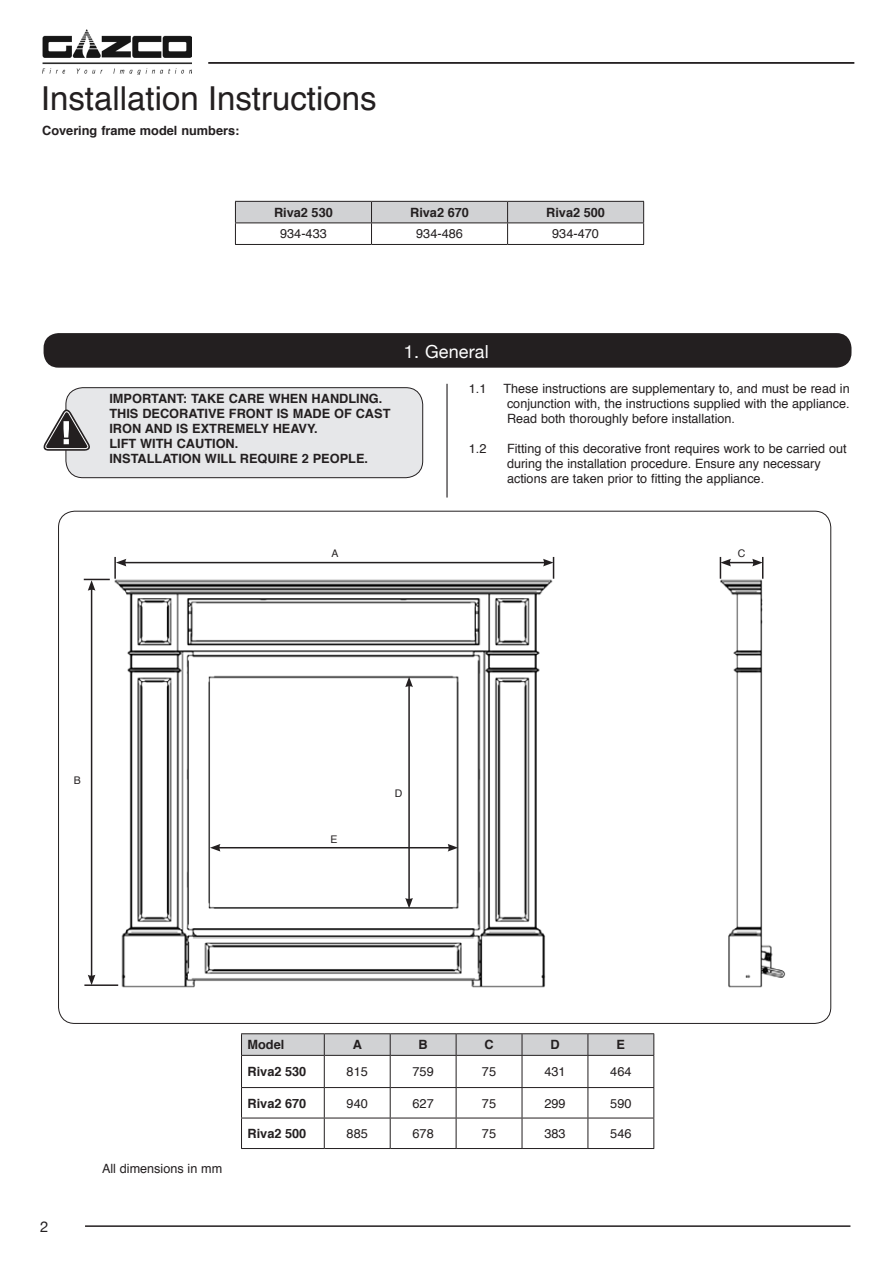
<style>
.page{position:relative;width:893px;height:1263px;background:#fff}
.page>*{position:absolute;margin:0;border:0;box-sizing:border-box;transform-origin:0 0}
.t1{font:33px "Helvetica";color:#231f20}
.Sub_heading{font:18px "Helvetica Neue";letter-spacing:.01em;color:#fff}
.t2{font:15px "Helvetica Neue";color:#231f20}
.Body_copy{font:12.75px/15px "Helvetica";color:#231f20;text-align:justify}
.Page_Heading{font:700 12.75px/15px "Helvetica";color:#231f20}
.Body_copy-2{font:10.5px "Helvetica";color:#231f20}
</style>
<div class="page">
<hr style="left:85px;top:1225px;width:765px;height:2px;background:#231f20">
<hr style="left:208px;top:62px;width:646px;height:2px;background:#231f20">
<img style="left:43px;top:29px;width:149px;height:46px">
<img style="left:60px;top:556px;width:771px;height:467px">
<div style="left:66px;top:388px;width:357px;height:90px;background:#e6e7e9;border-radius:17px"></div>
<div style="left:66px;top:387px;width:357px;height:91px;border:1px solid #231f20;border-radius:17px"></div>
<svg style="left:43px;top:405px;width:47px;height:46px"></svg>
<div style="left:44px;top:333px;width:807px;height:35px;background:#231f20;border-radius:15px"></div>
<hr style="left:241px;top:1033px;width:83px;height:1px;background:#231f20">
<hr style="left:324px;top:1033px;width:66px;height:1px;background:#231f20">
<hr style="left:390px;top:1033px;width:66px;height:1px;background:#231f20">
<hr style="left:456px;top:1033px;width:66px;height:1px;background:#231f20">
<hr style="left:522px;top:1033px;width:66px;height:1px;background:#231f20">
<hr style="left:588px;top:1033px;width:66px;height:1px;background:#231f20">
<svg style="left:241px;top:1034px;width:413px;height:21px;background:#cacbcd"></svg>
<hr style="left:241px;top:1055px;width:83px;height:1px;background:#231f20">
<hr style="left:241px;top:1056px;width:1px;height:31px;background:#231f20">
<hr style="left:324px;top:1055px;width:66px;height:1px;background:#231f20">
<hr style="left:324px;top:1056px;width:1px;height:31px;background:#231f20">
<hr style="left:390px;top:1055px;width:66px;height:1px;background:#231f20">
<hr style="left:390px;top:1056px;width:1px;height:31px;background:#231f20">
<hr style="left:456px;top:1055px;width:66px;height:1px;background:#231f20">
<hr style="left:456px;top:1056px;width:1px;height:31px;background:#231f20">
<hr style="left:522px;top:1055px;width:66px;height:1px;background:#231f20">
<hr style="left:522px;top:1056px;width:1px;height:31px;background:#231f20">
<hr style="left:588px;top:1055px;width:66px;height:1px;background:#231f20">
<hr style="left:588px;top:1056px;width:1px;height:31px;background:#231f20">
<hr style="left:653px;top:1056px;width:1px;height:31px;background:#231f20">
<hr style="left:241px;top:1087px;width:83px;height:1px;background:#231f20">
<hr style="left:241px;top:1088px;width:1px;height:30px;background:#231f20">
<hr style="left:324px;top:1087px;width:66px;height:1px;background:#231f20">
<hr style="left:324px;top:1088px;width:1px;height:30px;background:#231f20">
<hr style="left:390px;top:1087px;width:66px;height:1px;background:#231f20">
<hr style="left:390px;top:1088px;width:1px;height:30px;background:#231f20">
<hr style="left:456px;top:1087px;width:66px;height:1px;background:#231f20">
<hr style="left:456px;top:1088px;width:1px;height:30px;background:#231f20">
<hr style="left:522px;top:1087px;width:66px;height:1px;background:#231f20">
<hr style="left:522px;top:1088px;width:1px;height:30px;background:#231f20">
<hr style="left:588px;top:1087px;width:66px;height:1px;background:#231f20">
<hr style="left:588px;top:1088px;width:1px;height:30px;background:#231f20">
<hr style="left:653px;top:1088px;width:1px;height:30px;background:#231f20">
<hr style="left:241px;top:1118px;width:83px;height:1px;background:#231f20">
<hr style="left:241px;top:1118px;width:1px;height:30px;background:#231f20">
<hr style="left:324px;top:1118px;width:66px;height:1px;background:#231f20">
<hr style="left:324px;top:1118px;width:1px;height:30px;background:#231f20">
<hr style="left:390px;top:1118px;width:66px;height:1px;background:#231f20">
<hr style="left:390px;top:1118px;width:1px;height:30px;background:#231f20">
<hr style="left:456px;top:1118px;width:66px;height:1px;background:#231f20">
<hr style="left:456px;top:1118px;width:1px;height:30px;background:#231f20">
<hr style="left:522px;top:1118px;width:66px;height:1px;background:#231f20">
<hr style="left:522px;top:1118px;width:1px;height:30px;background:#231f20">
<hr style="left:588px;top:1118px;width:66px;height:1px;background:#231f20">
<hr style="left:588px;top:1118px;width:1px;height:30px;background:#231f20">
<hr style="left:653px;top:1118px;width:1px;height:30px;background:#231f20">
<hr style="left:241px;top:1148px;width:83px;height:1px;background:#231f20">
<hr style="left:324px;top:1148px;width:66px;height:1px;background:#231f20">
<hr style="left:390px;top:1148px;width:66px;height:1px;background:#231f20">
<hr style="left:456px;top:1148px;width:66px;height:1px;background:#231f20">
<hr style="left:522px;top:1148px;width:66px;height:1px;background:#231f20">
<hr style="left:588px;top:1148px;width:66px;height:1px;background:#231f20">
<hr style="left:446px;top:384px;width:2px;height:113px;background:#231f20">
<hr style="left:114px;top:557px;width:2px;height:22px;background:#231f20">
<hr style="left:124px;top:562px;width:421px;height:1px;background:#231f20">
<svg style="left:543px;top:557px;width:11px;height:22px"></svg>
<svg style="left:116px;top:559px;width:10px;height:7px"></svg>
<hr style="left:218px;top:847px;width:232px;height:1px;background:#231f20">
<svg style="left:448px;top:844px;width:10px;height:7px"></svg>
<svg style="left:210px;top:844px;width:10px;height:7px"></svg>
<svg style="left:720px;top:557px;width:43px;height:22px"></svg>
<hr style="left:84px;top:984px;width:34px;height:2px;background:#231f20">
<hr style="left:91px;top:588px;width:1px;height:389px;background:#231f20">
<svg style="left:84px;top:579px;width:26px;height:12px"></svg>
<svg style="left:88px;top:975px;width:7px;height:10px"></svg>
<hr style="left:408px;top:685px;width:2px;height:215px;background:#231f20">
<svg style="left:405px;top:677px;width:8px;height:10px"></svg>
<svg style="left:405px;top:898px;width:8px;height:10px"></svg>
<svg style="left:235px;top:201px;width:409px;height:43px"></svg>
<hr style="left:235px;top:244px;width:136px;height:1px;background:#231f20">
<hr style="left:371px;top:244px;width:137px;height:1px;background:#231f20">
<hr style="left:508px;top:244px;width:136px;height:1px;background:#231f20">
<p class="t1" style="left:41px;top:73px;width:337px">Installation Instructions</p>
<p class="Page_Heading" style="left:42px;top:123px;width:199px">Covering frame model numbers:</p>
<p class="Page_Heading" style="left:274px;top:205px;width:60px">Riva2 530</p>
<p class="Page_Heading" style="left:410px;top:205px;width:60px">Riva2 670</p>
<p class="Page_Heading" style="left:546px;top:205px;width:60px">Riva2 500</p>
<p class="Body_copy" style="left:280px;top:227px;width:48px">934-433</p>
<p class="Body_copy" style="left:416px;top:227px;width:48px">934-486</p>
<p class="Body_copy" style="left:552px;top:227px;width:48px">934-470</p>
<p class="Sub_heading" style="left:404px;top:336px;width:86px">1. General</p>
<p class="Page_Heading" style="left:109px;top:391px;width:282px">IMPORTANT: TAKE CARE WHEN HANDLING.<br>THIS DECORATIVE FRONT IS MADE OF CAST<br>IRON AND IS EXTREMELY HEAVY.<br>LIFT WITH CAUTION.<br>INSTALLATION WILL REQUIRE 2 PEOPLE.</p>
<p class="Body_copy-2" style="left:331px;top:546px;width:9px">A</p>
<p class="Body_copy" style="left:469px;top:381px;width:19px">1.1</p>
<p class="Body_copy" style="left:503px;top:381px;width:348px">These instructions are supplementary to, and must be read in conjunction with, the instructions supplied with the appliance.<br>Read both thoroughly before installation.</p>
<p class="Body_copy" style="left:469px;top:441px;width:19px">1.2</p>
<p class="Body_copy" style="left:507px;top:441px;width:341px;text-align:left">Fitting of this decorative front requires work to be carried out during the installation procedure. Ensure any necessary actions are taken prior to fitting the appliance.</p>
<p class="Body_copy-2" style="left:738px;top:546px;width:9px">C</p>
<p class="Body_copy-2" style="left:74px;top:772px;width:9px">B</p>
<p class="Body_copy-2" style="left:331px;top:831px;width:9px">E</p>
<p class="Body_copy-2" style="left:395px;top:785px;width:9px">D</p>
<p class="t2" style="left:40px;top:1214px;width:10px">2</p>
<p class="Body_copy" style="left:102px;top:1161px;width:122px">All dimensions in mm</p>
<p class="Page_Heading" style="left:247px;top:1037px;width:38px">Model</p>
<p class="Page_Heading" style="left:353px;top:1037px;width:11px">A</p>
<p class="Page_Heading" style="left:419px;top:1037px;width:11px">B</p>
<p class="Page_Heading" style="left:484px;top:1037px;width:11px">C</p>
<p class="Page_Heading" style="left:550px;top:1037px;width:11px">D</p>
<p class="Page_Heading" style="left:617px;top:1037px;width:10px">E</p>
<p class="Page_Heading" style="left:247px;top:1064px;width:60px">Riva2 530</p>
<p class="Body_copy" style="left:347px;top:1065px;width:23px">815</p>
<p class="Body_copy" style="left:412px;top:1065px;width:23px">759</p>
<p class="Body_copy" style="left:482px;top:1065px;width:16px">75</p>
<p class="Body_copy" style="left:544px;top:1065px;width:23px">431</p>
<p class="Body_copy" style="left:610px;top:1065px;width:23px">464</p>
<p class="Page_Heading" style="left:247px;top:1096px;width:60px">Riva2 670</p>
<p class="Body_copy" style="left:347px;top:1096px;width:23px">940</p>
<p class="Body_copy" style="left:412px;top:1096px;width:23px">627</p>
<p class="Body_copy" style="left:482px;top:1096px;width:16px">75</p>
<p class="Body_copy" style="left:544px;top:1096px;width:23px">299</p>
<p class="Body_copy" style="left:610px;top:1096px;width:23px">590</p>
<p class="Page_Heading" style="left:247px;top:1126px;width:60px">Riva2 500</p>
<p class="Body_copy" style="left:347px;top:1126px;width:23px">885</p>
<p class="Body_copy" style="left:412px;top:1126px;width:23px">678</p>
<p class="Body_copy" style="left:482px;top:1126px;width:16px">75</p>
<p class="Body_copy" style="left:544px;top:1126px;width:23px">383</p>
<p class="Body_copy" style="left:610px;top:1126px;width:23px">546</p>
</div>
